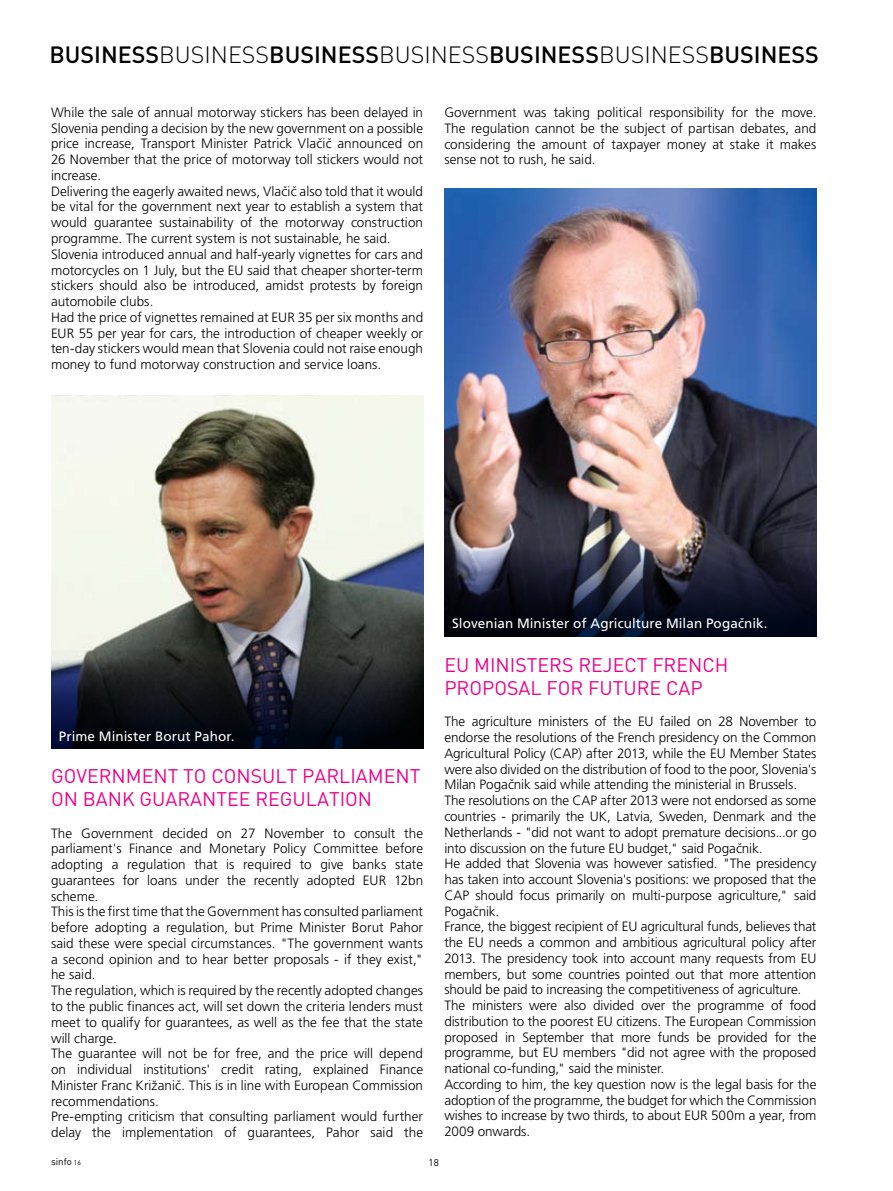
<style>
.page{position:relative;width:893px;height:1191px;background:#fff}
.page>*{position:absolute;margin:0;border:0;box-sizing:border-box;transform-origin:0 0}
.t1{font:23.25px "FFDIN Medium";color:#000}
.t2{font:19.5px/23.4px "FFDIN Regular";color:#ec008c}
.t3{font:300 13.5px/15.8px "Slo Frutiger";color:#000}
.t4{font:13.5px "Slo Frutiger Roman";letter-spacing:.01em;color:#fff}
.t5{font:9.75px "FFDIN Regular";color:#000}
.s1{font-family:"FFDIN Light"}
.s2{font-size:6.9px}
</style>
<div class="page">
<img style="left:51px;top:395px;width:372px;height:255px">
<img style="left:444px;top:189px;width:372px;height:350px">
<svg style="left:51px;top:650px;width:372px;height:98px;background:#1a1e26"></svg>
<svg style="left:444px;top:539px;width:372px;height:98px;background:#232534"></svg>
<h1 class="t1" style="left:49px;top:40px;width:771px">BUSINESS<span class="s1">BUSIN ESS</span>BUSINESS<span class="s1">BUSIN ESS</span>BUSINESS<span class="s1">BUSIN ESS</span>BUSINESS</h1>
<p class="t3" style="left:51px;top:104px;width:374px">While the sale of annual motorway stickers has been delayed in Slovenia pending a decision by the new government on a possible price increase, Transport Minister Patrick VlaËiË announced on 26 November that the price of motorway toll stickers would not increase.<br>Delivering the eagerly awaited news, VlaËiË also told that it would be vital for the government next year to establish a system that would guarantee sustainability of the motorway construction programme. The current system is not sustainable, he said.<br>Slovenia introduced annual and half-yearly vignettes for cars and motorcycles on 1 July, but the EU said that cheaper shorter-term stickers should also be introduced, amidst protests by foreign automobile clubs.<br>Had the price of vignettes remained at EUR 35 per six months and EUR 55 per year for cars, the introduction of cheaper weekly or ten-day stickers would mean that Slovenia could not raise enough money to fund motorway construction and service loans.</p>
<p class="t3" style="left:444px;top:104px;width:374px;text-align:justify">Government was taking political responsibility for the move.<br>The regulation cannot be the subject of partisan debates, and considering the amount of taxpayer money at stake it makes sense not to rush, he said.</p>
<p class="t4" style="left:59px;top:729px;width:177px">Prime M inister Borut Pahor.</p>
<h2 class="t2" style="left:51px;top:763px;width:371px">GOVERN MENT TO CONSULT PARLIAMENT<br>ON BANK GUARANTEE REGULATI ON</h2>
<p class="t3" style="left:51px;top:825px;width:374px">The Government decided on 27 November to consult the parliament's Finance and Monetary Policy Committee before adopting a regulation that is required to give banks state guarantees for loans under the recently adopted EUR 12bn scheme.<br>This is the first time that the Government has consulted parliament before adopting a regulation, but Prime Minister Borut Pahor said these were special circumstances. "The government wants a second opinion and to hear better proposals - if they exist," he said.<br>The regulation, which is required by the recently adopted changes to the public finances act, will set down the criteria lenders must meet to qualify for guarantees, as well as the fee that the state will charge.<br>The guarantee will not be for free, and the price will depend on individual institutions' credit rating, explained Finance Minister Franc KrižaniË. This is in line with European Commission recommendations.<br>Pre-empting criticism that consulting parliament would further delay the implementation of guarantees, Pahor said the</p>
<p class="t4" style="left:452px;top:615px;width:317px">Slovenian M inister of Agriculture M ilan PogaËnik.</p>
<h2 class="t2" style="left:444px;top:652px;width:286px;text-indent:83px">TERS REJ ECT FRENCH<br>PROPOSAL FOR FUTURE CAP</h2>
<p class="t3" style="left:444px;top:714px;width:374px">The agriculture ministers of the EU failed on 28 November to endorse the resolutions of the French presidency on the Common Agricultural Policy (CAP) after 2013, while the EU Member States were also divided on the distribution of food to the poor, Slovenia's Milan PogaËnik said while attending the ministerial in Brussels.<br>The resolutions on the CAP after 2013 were not endorsed as some countries - primarily the UK, Latvia, Sweden, Denmark and the Netherlands - "did not want to adopt premature decisions...or go into discussion on the future EU budget," said PogaËnik.<br>He added that Slovenia was however satisfied. "The presidency has taken into account Slovenia's positions: we proposed that the CAP should focus primarily on multi-purpose agriculture," said PogaËnik.<br>France, the biggest recipient of EU agricultural funds, believes that the EU needs a common and ambitious agricultural policy after 2013. The presidency took into account many requests from EU members, but some countries pointed out that more attention should be paid to increasing the competitiveness of agriculture.<br>The ministers were also divided over the programme of food distribution to the poorest EU citizens. The European Commission proposed in September that more funds be provided for the programme, but EU members "did not agree with the proposed national co-funding," said the minister.<br>According to him, the key question now is the legal basis for the adoption of the programme, the budget for which the Commission wishes to increase by two thirds, to about EUR 500m a year, from 2009 onwards.</p>
<h2 class="t2" style="left:444px;top:652px;width:41px">EU MINIS</h2>
<p class="t5" style="left:51px;top:1155px;width:31px">SINFO <span class="s2">16</span></p>
<p class="t5" style="left:429px;top:1156px;width:12px">18</p>
</div>
